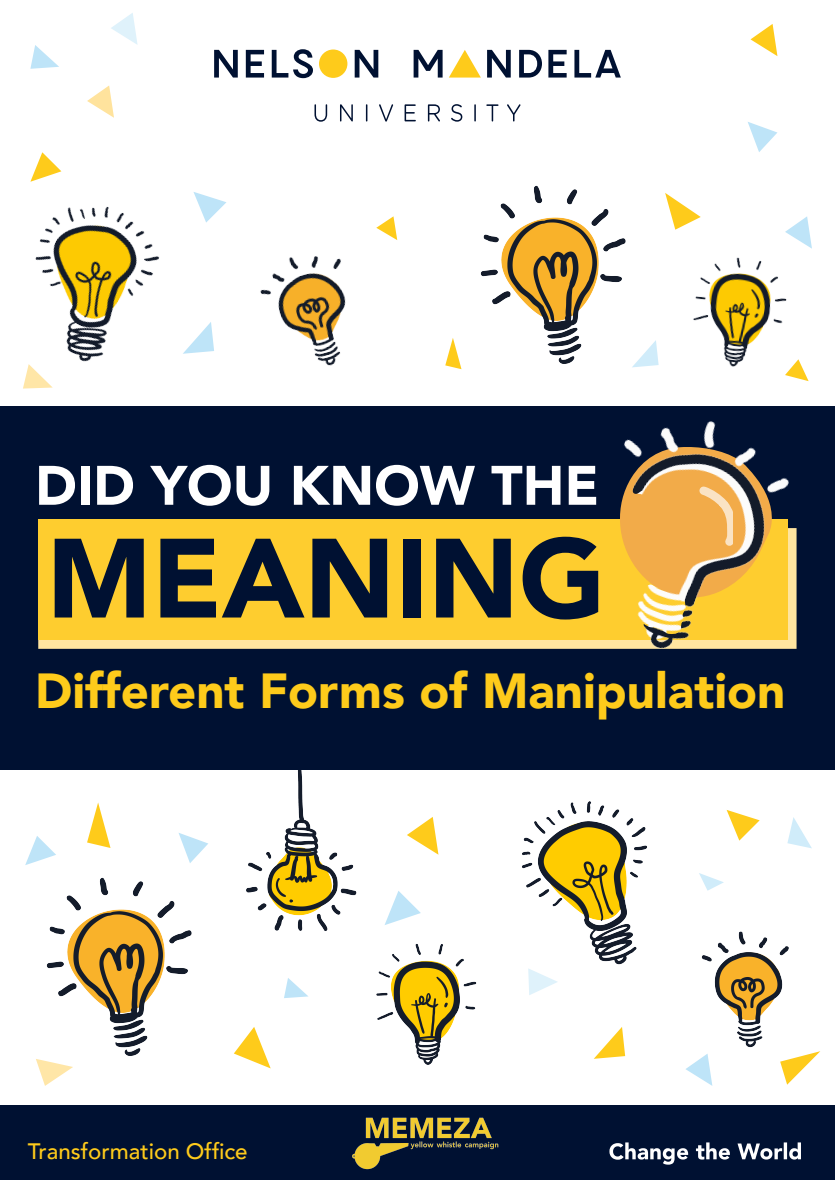
<style>
.page{position:relative;width:835px;height:1180px;background:#fff}
.page>*{position:absolute;margin:0;border:0;box-sizing:border-box;transform-origin:0 0}
.t1{font:900 111.26px "Avenir";color:#001132}
.t2{font:900 54.95px "Avenir";color:#fff}
.t3{font:900 49.14px "Avenir";color:#fecb1b}
.t4{font:500 22.33px "Avenir";color:#fecb1b}
</style>
<div class="page">
<img style="left:225px;top:769px;width:155px;height:162px">
<div style="left:0;top:406px;width:834px;height:363px;background:#001132"></div>
<img style="left:376px;top:944px;width:101px;height:121px">
<img style="left:693px;top:245px;width:119px;height:137px">
<img style="left:453px;top:769px;width:223px;height:209px">
<img style="left:23px;top:171px;width:137px;height:218px">
<img style="left:675px;top:886px;width:146px;height:166px">
<img style="left:260px;top:239px;width:138px;height:127px">
<img style="left:0;top:769px;width:225px;height:287px">
<img style="left:438px;top:76px;width:221px;height:294px">
<svg style="left:449px;top:50px;width:32px;height:28px"></svg>
<svg style="left:519px;top:50px;width:23px;height:28px"></svg>
<svg style="left:246px;top:50px;width:18px;height:28px"></svg>
<div style="left:319px;top:50px;width:28px;height:28px;background:#fecb1b;border-radius:50%"></div>
<svg style="left:354px;top:50px;width:24px;height:28px"></svg>
<svg style="left:214px;top:50px;width:24px;height:28px"></svg>
<svg style="left:487px;top:50px;width:23px;height:28px"></svg>
<svg style="left:413px;top:50px;width:29px;height:28px"></svg>
<svg style="left:574px;top:50px;width:46px;height:28px"></svg>
<svg style="left:548px;top:50px;width:18px;height:28px"></svg>
<svg style="left:272px;top:49px;width:41px;height:29px"></svg>
<svg style="left:314px;top:104px;width:13px;height:18px"></svg>
<svg style="left:340px;top:104px;width:13px;height:17px"></svg>
<svg style="left:366px;top:104px;width:1px;height:17px"></svg>
<svg style="left:379px;top:104px;width:14px;height:18px"></svg>
<svg style="left:404px;top:104px;width:12px;height:17px"></svg>
<svg style="left:428px;top:104px;width:12px;height:17px"></svg>
<svg style="left:451px;top:104px;width:11px;height:18px"></svg>
<svg style="left:474px;top:104px;width:2px;height:17px"></svg>
<svg style="left:486px;top:104px;width:12px;height:17px"></svg>
<svg style="left:507px;top:104px;width:13px;height:17px"></svg>
<svg style="left:38px;top:640px;width:551px;height:9px;background:#fae19d"></svg>
<div style="left:38px;top:519px;width:750px;height:121px;background:#fecd2f"></div>
<img style="left:589px;top:421px;width:208px;height:228px">
<svg style="left:614px;top:446px;width:158px;height:158px"></svg>
<img style="left:631px;top:451px;width:164px;height:198px">
<div style="left:0;top:1105px;width:834px;height:75px;background:#001132"></div>
<svg style="left:609px;top:1142px;width:191px;height:22px"></svg>
<svg style="left:234px;top:1027px;width:36px;height:41px"></svg>
<svg style="left:193px;top:192px;width:33px;height:31px"></svg>
<svg style="left:726px;top:810px;width:33px;height:30px"></svg>
<svg style="left:665px;top:193px;width:35px;height:37px"></svg>
<svg style="left:87px;top:802px;width:23px;height:46px"></svg>
<svg style="left:780px;top:1051px;width:40px;height:33px"></svg>
<svg style="left:445px;top:338px;width:16px;height:31px"></svg>
<svg style="left:594px;top:1027px;width:31px;height:31px"></svg>
<svg style="left:183px;top:322px;width:31px;height:32px"></svg>
<svg style="left:376px;top:216px;width:21px;height:24px"></svg>
<svg style="left:407px;top:817px;width:31px;height:37px"></svg>
<svg style="left:784px;top:359px;width:24px;height:22px"></svg>
<img style="left:352px;top:1117px;width:147px;height:53px">
<svg style="left:30px;top:45px;width:29px;height:24px"></svg>
<svg style="left:384px;top:891px;width:37px;height:34px"></svg>
<svg style="left:36px;top:1059px;width:37px;height:27px"></svg>
<svg style="left:23px;top:364px;width:30px;height:24px"></svg>
<svg style="left:284px;top:978px;width:24px;height:20px"></svg>
<svg style="left:631px;top:340px;width:27px;height:27px"></svg>
<svg style="left:787px;top:817px;width:24px;height:31px"></svg>
<svg style="left:698px;top:873px;width:25px;height:17px"></svg>
<svg style="left:87px;top:85px;width:27px;height:33px"></svg>
<svg style="left:528px;top:968px;width:30px;height:27px"></svg>
<svg style="left:111px;top:13px;width:26px;height:31px"></svg>
<svg style="left:30px;top:152px;width:31px;height:30px"></svg>
<svg style="left:25px;top:836px;width:31px;height:29px"></svg>
<svg style="left:685px;top:1054px;width:27px;height:32px"></svg>
<svg style="left:750px;top:24px;width:27px;height:32px"></svg>
<svg style="left:784px;top:216px;width:27px;height:33px"></svg>
<svg style="left:748px;top:122px;width:29px;height:30px"></svg>
<svg style="left:178px;top:832px;width:30px;height:31px"></svg>
<p class="t2" style="left:35px;top:438px;width:565px">DID YOU KNOW THE</p>
<p class="t1" style="left:47px;top:483px;width:560px">MEANING</p>
<p class="t3" style="left:35px;top:648px;width:751px">Different Forms of Manipulation</p>
<p class="t4" style="left:28px;top:1132px;width:221px">Transformation Office</p>
</div>
